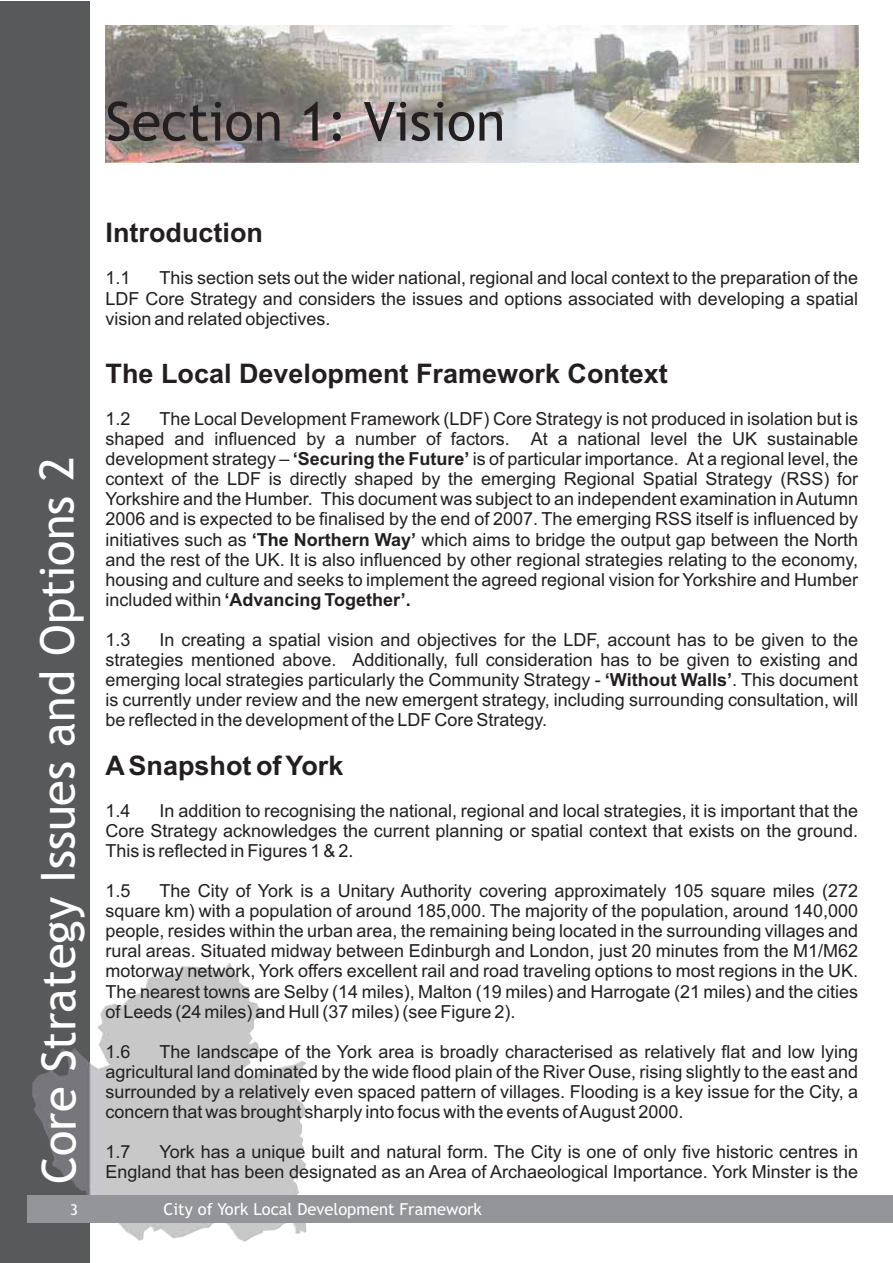
<style>
.page{position:relative;width:893px;height:1263px;background:#fff}
.page>*{position:absolute;margin:0;border:0;box-sizing:border-box;transform-origin:0 0}
.t1{font:54px "Trebuchet MS";color:#231f20}
.t2{font:47.1px "Trebuchet MS";letter-spacing:-.005em;color:#fff}
.t3{font:700 27px "Arial";color:#231f20}
.t4{font:18px/20.1px "Arial";color:#231f20;text-align:justify}
.t5{font:16.5px "Trebuchet MS";color:#fff}
.t6{font:15px "Trebuchet MS";color:#fff}
.s1{font-weight:700}
</style>
<div class="page">
<img style="left:106px;top:25px;width:752px;height:137px">
<div style="left:0;top:1px;width:89px;height:1262px;background:#58595b"></div>
<img style="left:32px;top:963px;width:278px;height:279px">
<div style="left:27px;top:1196px;width:865px;height:27px;background:#939598"></div>
<p class="t1" style="left:106px;top:101px;width:401px">Section 1: Vision</p>
<p class="t2" style="left:40px;top:1184px;width:729px;rotate:-90deg">Core Strat gy Issu s and ptions 2</p>
<p class="t2" style="left:39px;top:656px;width:33px;rotate:-90deg">O</p>
<p class="t2" style="left:40px;top:806px;width:27px;rotate:-90deg">e</p>
<p class="t2" style="left:41px;top:969px;width:27px;rotate:-90deg">e</p>
<p class="t6" style="left:70px;top:1204px;width:9px">3</p>
<p class="t3" style="left:106px;top:223px;width:159px">Introduction</p>
<p class="t4" style="left:106px;top:270px;width:26px">1.1</p>
<p class="t4" style="left:106px;top:270px;width:754px;text-indent:54px">This section sets out the wider national, regional and local context to the preparation of the LDF Core Strategy and considers the issues and options associated with developing a spatial vision and related objectives.</p>
<p class="t3" style="left:106px;top:364px;width:564px">The Local Development Framework Context</p>
<p class="t4" style="left:106px;top:410px;width:26px">1.2</p>
<p class="t4" style="left:106px;top:410px;width:754px;text-indent:54px">The Local Development Framework (LDF) Core Strategy is not produced in isolation but is shaped and influenced by a number of factors. At a national level the UK sustainable development strategy – <span class="s1">‘Securing the Future’</span> is of particular importance. At a regional level, the context of the LDF is directly shaped by the emerging Regional Spatial Strategy (RSS) for Yorkshire and the Humber. This document was subject to an independent examination inAutumn 2006 and is expected to be finalised by the end of 2007. The emerging RSS itself is influenced by initiatives such as <span class="s1">‘The Northern Way’</span> which aims to bridge the output gap between the North and the rest of the UK. It is also influenced by other regional strategies relating to the economy, housing and culture and seeks to implement the agreed regional vision for Yorkshire and Humber included within <span class="s1">‘Advancing Together’.</span></p>
<p class="t4" style="left:106px;top:631px;width:26px">1.3</p>
<p class="t4" style="left:106px;top:631px;width:754px;text-indent:54px">In creating a spatial vision and objectives for the LDF, account has to be given to the strategies mentioned above. Additionally, full consideration has to be given to existing and emerging local strategies particularly the Community Strategy - <span class="s1">‘Without Walls’</span>. This document is currently under review and the new emergent strategy, including surrounding consultation, will be reflected in the development of the LDF Core Strategy.</p>
<p class="t3" style="left:106px;top:755px;width:239px">ASnapshot of York</p>
<p class="t4" style="left:106px;top:802px;width:26px">1.4</p>
<p class="t4" style="left:106px;top:802px;width:754px;text-indent:54px">In addition to recognising the national, regional and local strategies, it is important that the Core Strategy acknowledges the current planning or spatial context that exists on the ground.<br>This is reflected in Figures 1 &amp; 2.</p>
<p class="t4" style="left:106px;top:883px;width:26px">1.5</p>
<p class="t4" style="left:106px;top:883px;width:754px;text-indent:54px">The City of York is a Unitary Authority covering approximately 105 square miles (272 square km) with a population of around 185,000. The majority of the population, around 140,000 people, resides within the urban area, the remaining being located in the surrounding villages and rural areas. Situated midway between Edinburgh and London, just 20 minutes from the M1/M62 motorway network, York offers excellent rail and road traveling options to most regions in the UK.<br>The nearest towns are Selby (14 miles), Malton (19 miles) and Harrogate (21 miles) and the cities of Leeds (24 miles) and Hull (37 miles) (see Figure 2).</p>
<p class="t4" style="left:106px;top:1043px;width:26px">1.6</p>
<p class="t4" style="left:105px;top:1043px;width:754px;text-indent:54px">The landscape of the York area is broadly characterised as relatively flat and low lying agricultural land dominated by the wide flood plain of the River Ouse, rising slightly to the east and surrounded by a relatively even spaced pattern of villages. Flooding is a key issue for the City, a concern that was brought sharply into focus with the events ofAugust 2000.</p>
<p class="t4" style="left:105px;top:1144px;width:26px">1.7</p>
<p class="t4" style="left:105px;top:1144px;width:754px;text-align:right">York has a unique built and natural form. The City is one of only five historic centres in<br>England that has been designated as an Area of Archaeological Importance. York Minster is the</p>
<p class="t5" style="left:164px;top:1203px;width:320px">City of York Local Development Framework</p>
</div>
